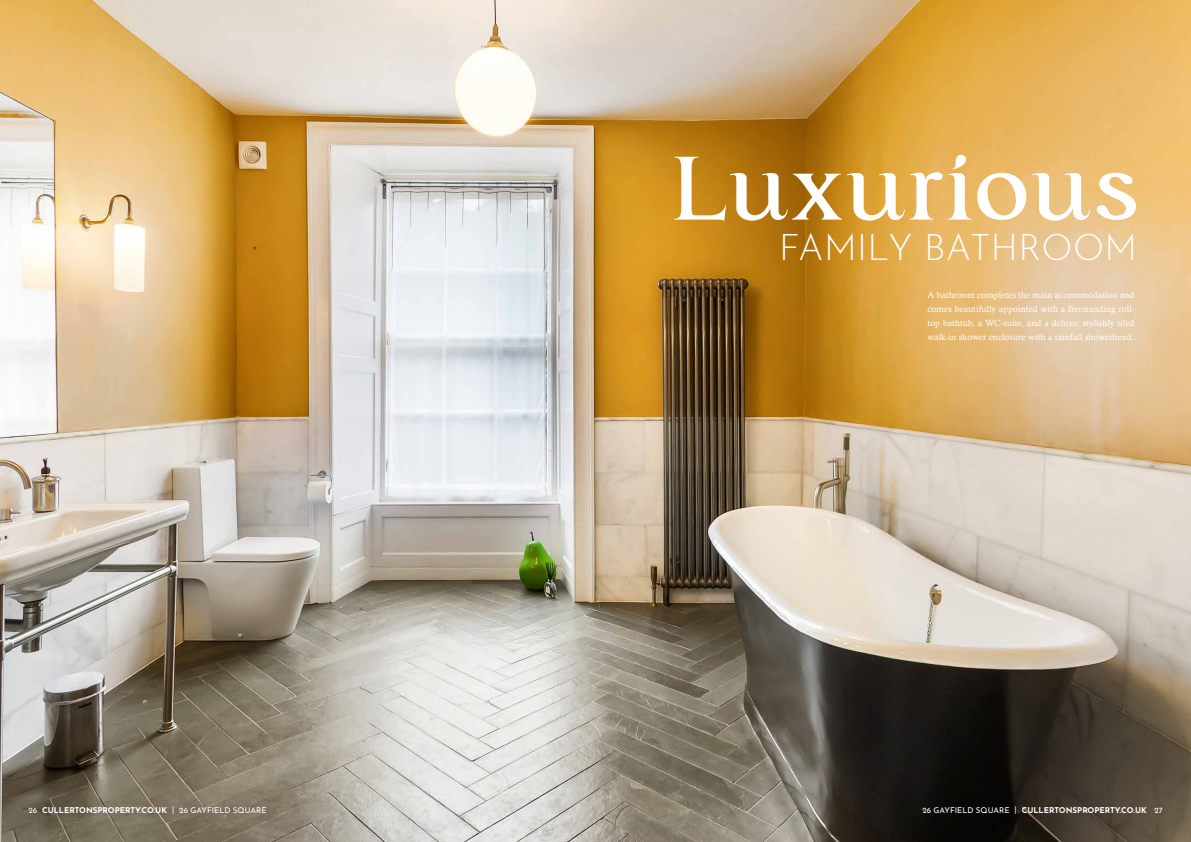
<style>
.page{position:relative;width:1191px;height:842px;background:#fff}
.page>*{position:absolute;margin:0;border:0;box-sizing:border-box;transform-origin:0 0}
.t1{font:700 90px "Calista";letter-spacing:.01em;color:#fff}
.t2{font:300 36.2px "Josefin Sans";letter-spacing:.01em;color:#fff}
.t3{font:9px/14px "Calisto";letter-spacing:.01em;color:#fff;text-align:justify}
.t4{font:700 8px "Josefin Sans";color:#fff}
.s1{font-weight:400}
</style>
<div class="page">
<img style="left:0;top:0;width:1191px;height:842px">
<p class="t1" style="left:671px;top:136px;width:470px">Luxurious</p>
<p class="t2" style="left:779px;top:219px;width:359px">FAMILY BATHROOM</p>
<p class="t3" style="left:927px;top:288px;width:208px">A bathroom completes the main accommodation and comes beautifully appointed with a freestanding roll&shy;top bathtub, a WC-suite, and a deluxe, stylishly tiled walk-in shower enclosure with a rainfall showerhead.</p>
<p class="t4" style="left:28px;top:803px;width:240px"><span class="s1">26</span> CULLERTONSPROPERTY.CO.UK <span class="s1">| 26 GAYFIELD SQUARE</span></p>
<p class="t4" style="left:922px;top:803px;width:242px"><span class="s1">26 GAYFIELD SQUARE |</span> CULLERTONSPROPERTY.CO.UK <span class="s1">27</span></p>
</div>
